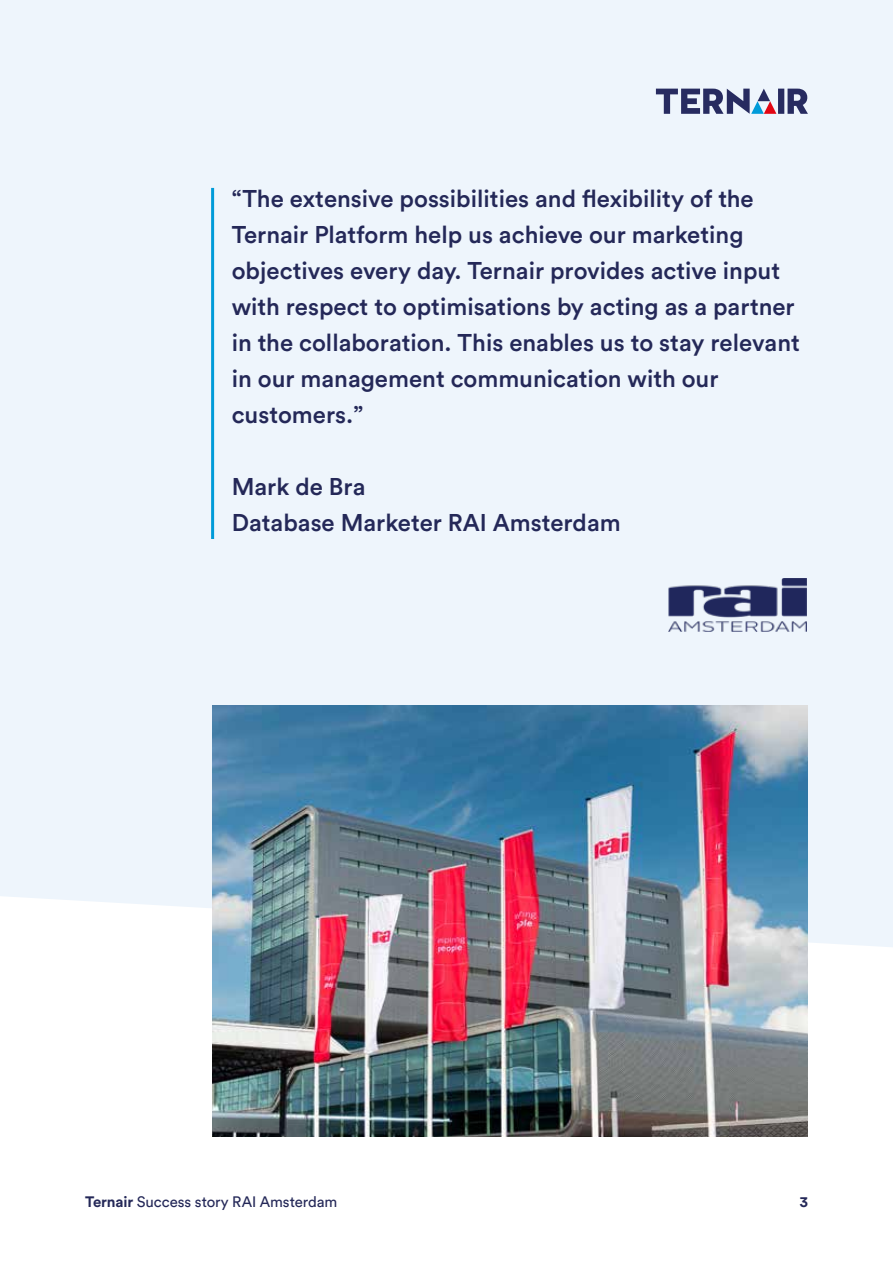
<style>
.page{position:relative;width:893px;height:1263px;background:#fff}
.page>*{position:absolute;margin:0;border:0;box-sizing:border-box;transform-origin:0 0}
.t1{font:500 24px/36px "Circular Std";color:#242858}
.t2{font:15px "Circular Std";letter-spacing:-.005em;color:#242858}
.t3{font:700 15px "Circular Std";color:#242858}
.s1{font-weight:700}
</style>
<div class="page">
<div style="left:0;top:0;width:893px;height:947px;background:#eef5fc"></div>
<svg style="left:656px;top:89px;width:152px;height:25px;background:#8286a6"></svg>
<img style="left:213px;top:706px;width:595px;height:430px">
<hr style="left:211px;top:188px;width:3px;height:351px;background:#009bd9">
<img style="left:668px;top:578px;width:138px;height:53px">
<p class="t1" style="left:232px;top:180px;width:570px">“The extensive possibilities and flexibility of the Ternair Platform help us achieve our marketing objectives every day. Ternair provides active input with respect to optimisations by acting as a partner in the collaboration. This enables us to stay relevant in our management communication with our customers.”</p>
<p class="t1" style="left:232px;top:468px;width:390px">Mark de Bra<br>Database Marketer RAI Amsterdam</p>
<p class="t2" style="left:85px;top:1192px;width:254px"><span class="s1">Ternair</span> Success story RAI Amsterdam</p>
<p class="t3" style="left:800px;top:1192px;width:10px">3</p>
</div>
